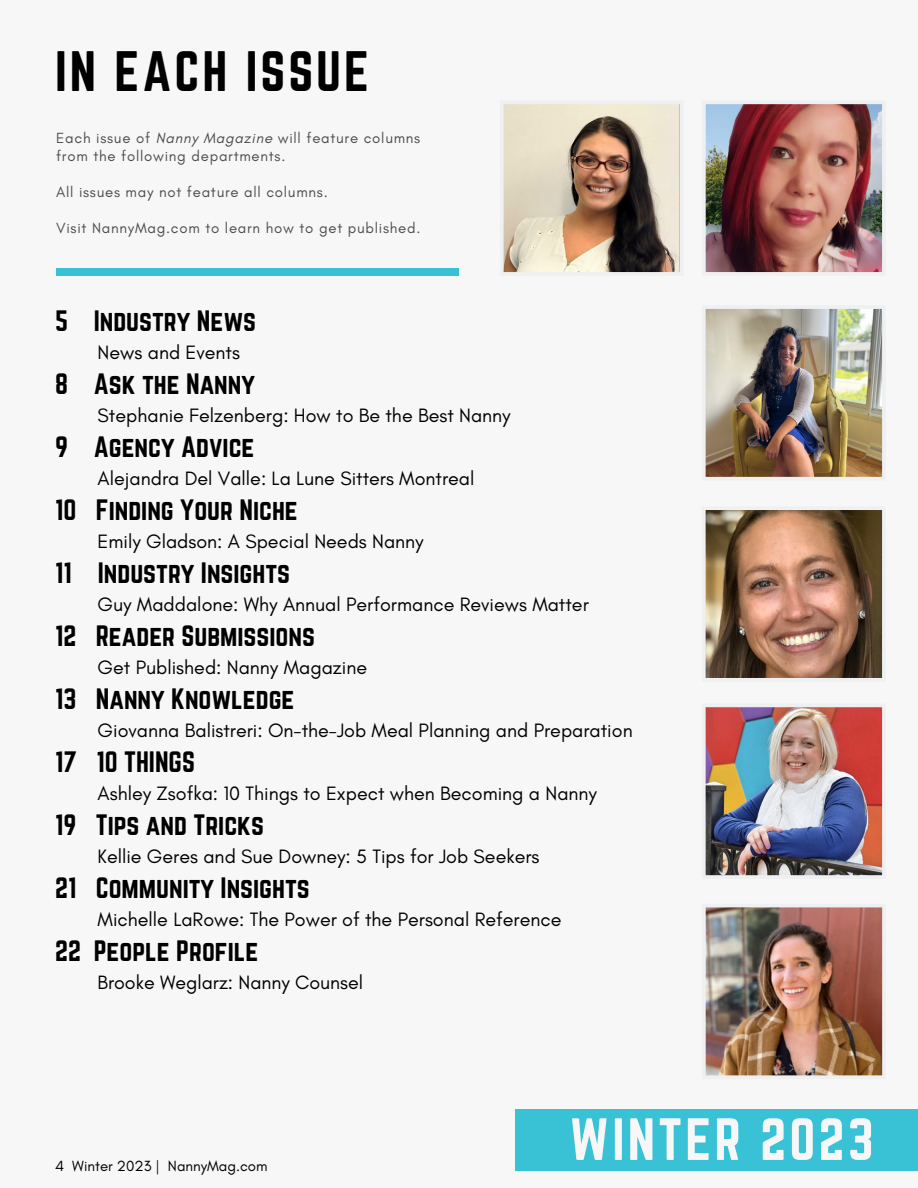
<style>
.page{position:relative;width:918px;height:1188px;background:#f7f7f7}
.page>*{position:absolute;margin:0;border:0;box-sizing:border-box;transform-origin:0 0}
.t1{font:52.05px "Norwester";letter-spacing:.06em;color:#f7f7f7}
.t2{font:49.8px "Norwester";letter-spacing:.06em;color:#000}
.t3{font:25.8px "Norwester";color:#000}
.t4{font:19.65px "Glacial Indifference";color:#000}
.t5{font:15px/18px "Glacial Indifference";letter-spacing:.05em;color:#4d4d4d}
.t6{font:15px "Glacial Indifference";color:#000}
.s1{font-style:italic}
</style>
<div class="page">
<div style="left:56px;top:268px;width:403px;height:8px;background:#39c2d5"></div>
<img style="left:503px;top:104px;width:177px;height:169px">
<img style="left:705px;top:104px;width:178px;height:169px">
<img style="left:705px;top:308px;width:178px;height:169px">
<div style="left:516px;top:1109px;width:402px;height:62px;background:#39c2d5"></div>
<img style="left:705px;top:510px;width:178px;height:168px">
<img style="left:705px;top:707px;width:178px;height:169px">
<img style="left:705px;top:907px;width:178px;height:169px">
<h2 class="t2" style="left:55px;top:41px;width:315px">IN EACH ISSUE</h2>
<p class="t5" style="left:56px;top:129px;width:366px">Each issue of <span class="s1">Nanny Magazine</span> will feature columns from the following departments.</p>
<p class="t5" style="left:56px;top:183px;width:273px">All issues may not feature all columns.</p>
<p class="t5" style="left:56px;top:219px;width:366px">Visit NannyMag.com to learn how to get published.</p>
<h3 class="t3" style="left:55px;top:305px;width:202px">5 Industry News</h3>
<p class="t4" style="left:98px;top:340px;width:144px">News and Events</p>
<h3 class="t3" style="left:55px;top:368px;width:201px">8 Ask the Nanny</h3>
<p class="t4" style="left:98px;top:403px;width:415px">Stephanie Felzenberg: How to Be the Best Nanny</p>
<h3 class="t3" style="left:55px;top:431px;width:201px">9 Agency Advice</h3>
<p class="t4" style="left:98px;top:466px;width:378px">Alejandra Del Valle: La Lune Sitters Montreal</p>
<h3 class="t3" style="left:55px;top:494px;width:244px">10 Finding Your Niche</h3>
<p class="t4" style="left:98px;top:529px;width:328px">Emily Gladson: A Special Needs Nanny</p>
<h3 class="t3" style="left:55px;top:557px;width:237px">11 Industry Insights</h3>
<p class="t4" style="left:98px;top:592px;width:493px">Guy Maddalone: Why Annual Performance Reviews Matter</p>
<h3 class="t3" style="left:55px;top:620px;width:261px">12 Reader Submissions</h3>
<p class="t4" style="left:98px;top:655px;width:271px">Get Published: Nanny Magazine</p>
<h3 class="t3" style="left:55px;top:683px;width:241px">13 Nanny Knowledge</h3>
<p class="t4" style="left:98px;top:718px;width:537px">Giovanna Balistreri: On-the-Job Meal Planning and Preparation</p>
<h3 class="t3" style="left:55px;top:746px;width:141px">17 10 THINGS</h3>
<p class="t4" style="left:98px;top:781px;width:501px">Ashley Zsofka: 10 Things to Expect when Becoming a Nanny</p>
<h3 class="t3" style="left:55px;top:809px;width:210px">19 Tips and Tricks</h3>
<p class="t4" style="left:98px;top:844px;width:443px">Kellie Geres and Sue Downey: 5 Tips for Job Seekers</p>
<h3 class="t3" style="left:55px;top:872px;width:256px">21 Community Insights</h3>
<p class="t4" style="left:98px;top:907px;width:465px">Michelle LaRowe: The Power of the Personal Reference</p>
<h3 class="t3" style="left:55px;top:935px;width:205px">22 People Profile</h3>
<p class="t4" style="left:98px;top:970px;width:267px">Brooke Weglarz: Nanny Counsel</p>
<p class="t6" style="left:55px;top:1156px;width:214px">4 Winter 2023 | NannyMag.com</p>
<h1 class="t1" style="left:569px;top:1108px;width:306px">WINTER 2023</h1>
</div>
